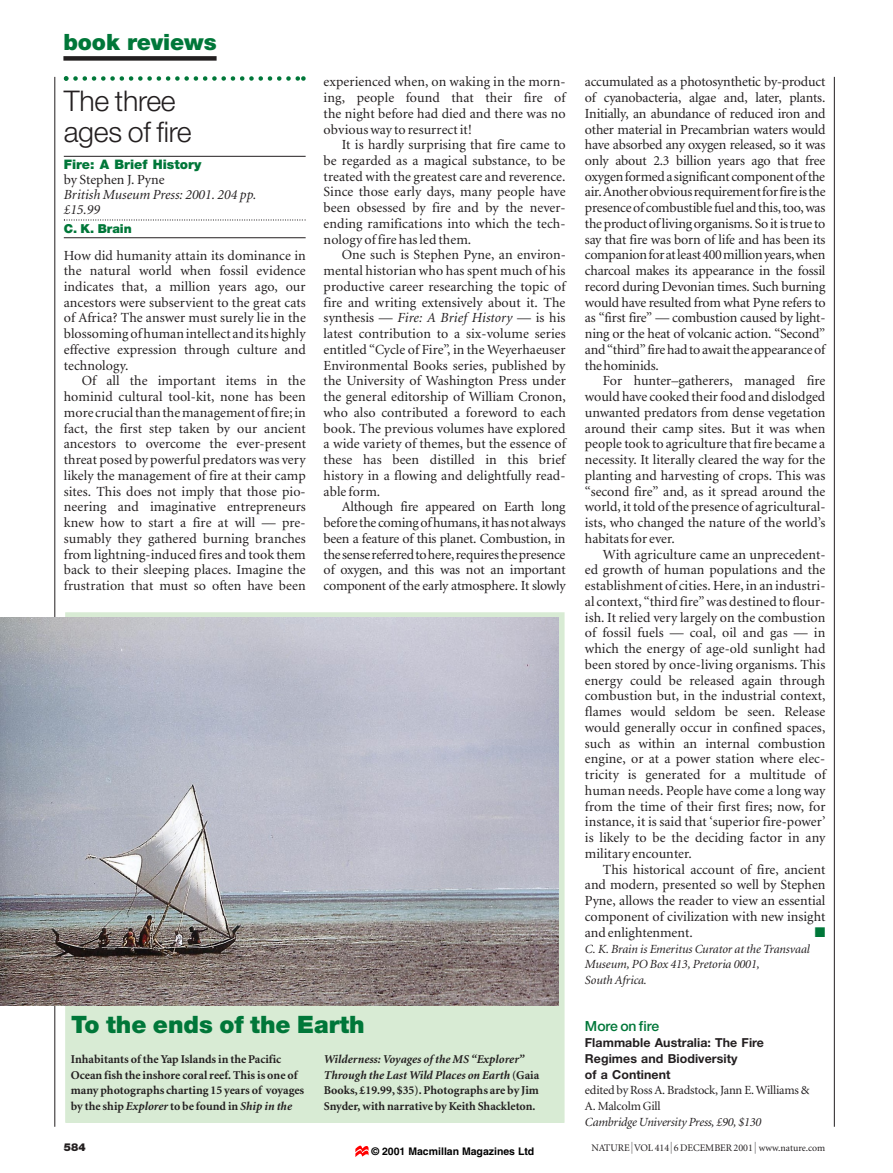
<style>
.page{position:relative;width:893px;height:1173px;background:#fff}
.page>*{position:absolute;margin:0;border:0;box-sizing:border-box;transform-origin:0 0}
.t1{font:300 28.5px/31.5px "Helvetica Neue";letter-spacing:-.01em;color:#231f20}
.t2{font:900 24px "Helvetica Neue";color:#007739}
.t3{font:900 22.5px "Helvetica Neue";letter-spacing:-.005em;color:#007739}
.t4{font:13.95px/15.8px "Minion";letter-spacing:.005em;color:#231f20;text-align:justify}
.t5{font:italic 13.95px/15px "Minion";color:#231f20}
.t6{font:500 13.95px "Helvetica Neue";color:#007739}
.t7{font:13.95px "Zapf Dingbats";color:#007739}
.t8{font:900 13.2px "Helvetica Neue";color:#007739}
.t9{font:italic 12.45px/15.8px "Minion";letter-spacing:-.005em;color:#231f20}
.t10{font:12.45px/15.8px "Minion";letter-spacing:-.015em;color:#231f20}
.t11{font:700 12.3px/15.8px "Helvetica Neue";letter-spacing:.005em;color:#231f20}
.t12{font:900 12.3px "Helvetica Neue";color:#007739}
.t13{font:700 12px/15.8px "Minion";color:#231f20}
.t14{font:900 10.8px "Helvetica Neue";color:#231f20}
.t15{font:700 10.5px "Helvetica";color:#000}
.t16{font:10.2px "Minion";color:#231f20}
.s1{font-style:italic}
.s2{font-family:"Unica SB";font-weight:300;font-size:12px}
.s3{font-size:9.75px}
</style>
<div class="page">
<svg style="left:64px;top:76px;width:241px;height:5px"></svg>
<hr style="left:64px;top:156px;width:241px;height:1px;background:#231f20">
<svg style="left:64px;top:219px;width:241px;height:2px"></svg>
<hr style="left:64px;top:237px;width:241px;height:1px;background:#231f20">
<div style="left:63px;top:56px;width:153px;height:5px;background:#231f20"></div>
<hr style="left:55px;top:77px;width:1px;height:1050px;background:#231f20">
<hr style="left:834px;top:77px;width:1px;height:1050px;background:#231f20">
<div style="left:66px;top:613px;width:498px;height:509px;background:#d8ebd4"></div>
<img style="left:1px;top:617px;width:558px;height:388px">
<svg style="left:355px;top:1146px;width:13px;height:11px"></svg>
<h3 class="t3" style="left:63px;top:33px;width:155px">book reviews</h3>
<h1 class="t1" style="left:64px;top:88px;width:129px">The three ages of fire</h1>
<p class="t8" style="left:64px;top:160px;width:139px">Fire: A Brief History</p>
<p class="t4" style="left:64px;top:173px;width:102px">by Stephen J. Pyne</p>
<p class="t5" style="left:64px;top:188px;width:194px">British Museum Press: 2001. 204 pp. £15.99</p>
<p class="t12" style="left:64px;top:225px;width:70px">C. K. Brain</p>
<p class="t4" style="left:64px;top:248px;width:243px">How did humanity attain its dominance in the natural world when fossil evidence indicates that, a million years ago, our ancestors were subservient to the great cats of Africa? The answer must surely lie in the blossoming of human intellect and its highly effective expression through culture and technology.</p>
<p class="t4" style="left:64px;top:374px;width:244px;text-indent:18px">Of all the important items in the hominid cultural tool-kit, none has been more crucial than the management of fire; in fact, the first step taken by our ancient ancestors to overcome the ever-present threat posed by powerful predators was very likely the management of fire at their camp sites. This does not imply that those pio&shy;neering and imaginative entrepreneurs knew how to start a fire at will — pre&shy;sumably they gathered burning branches from lightning-induced fires and took them back to their sleeping places. Imagine the frustration that must so often have been</p>
<p class="t4" style="left:323px;top:75px;width:243px">experienced when, on waking in the morn&shy;ing, people found that their fire of the night before had died and there was no obvious way to resurrect it!</p>
<p class="t4" style="left:323px;top:138px;width:243px;text-indent:18px">It is hardly surprising that fire came to be regarded as a magical substance, to be treated with the greatest care and reverence.<br>Since those early days, many people have been obsessed by fire and by the never&shy;ending ramifications into which the tech&shy;nology of fire has led them.</p>
<p class="t4" style="left:323px;top:248px;width:244px;text-indent:18px">One such is Stephen Pyne, an environ&shy;mental historian who has spent much of his productive career researching the topic of fire and writing extensively about it. The synthesis — <span class="s1">Fire: A Brief History</span> — is his latest contribution to a six-volume series entitled “Cycle of Fire”, in the Weyerhaeuser Environmental Books series, published by the University of Washington Press under the general editorship of William Cronon, who also contributed a foreword to each book. The previous volumes have explored a wide variety of themes, but the essence of these has been distilled in this brief history in a flowing and delightfully read&shy;able form.</p>
<p class="t4" style="left:323px;top:500px;width:243px;text-indent:18px">Although fire appeared on Earth long before the coming of humans, it has not always been a feature of this planet. Combustion, in the sense referred to here, requires the presence of oxygen, and this was not an important component of the early atmosphere. It slowly</p>
<h2 class="t2" style="left:71px;top:1016px;width:295px">To the ends of the Earth</h2>
<p class="t13" style="left:71px;top:1052px;width:235px">Inhabitants of the Yap Islands in the Pacific Ocean fish the inshore coral reef. This is one of many photographs charting 15 years of voyages by the ship <span class="s1">Explorer</span> to be found in <span class="s1">Ship in the</span></p>
<p class="t13" style="left:324px;top:1052px;width:217px"><span class="s1">Wilderness: Voyages of the MS “Explorer” Through the Last Wild Places on Earth</span> (Gaia Books, £19.99, $35). Photographs are by Jim Snyder, with narrative by Keith Shackleton.</p>
<p class="t4" style="left:585px;top:75px;width:242px">accumulated as a photosynthetic by-product of cyanobacteria, algae and, later, plants.<br>Initially, an abundance of reduced iron and other material in Precambrian waters would have absorbed any oxygen released, so it was only about 2.3 billion years ago that free oxygen formed a significant component of the air. Another obvious requirement for fire is the presence of combustible fuel and this, too, was the product of living organisms. So it is true to say that fire was born of life and has been its companion for at least 400 million years, when charcoal makes its appearance in the fossil record during Devonian times. Such burning would have resulted from what Pyne refers to as “first fire” — combustion caused by light&shy;ning or the heat of volcanic action. “Second” and “third” fire had to await the appearance of the hominids.</p>
<p class="t4" style="left:585px;top:374px;width:242px;text-indent:18px">For hunter–gatherers, managed fire would have cooked their food and dislodged unwanted predators from dense vegetation around their camp sites. But it was when people took to agriculture that fire became a necessity. It literally cleared the way for the planting and harvesting of crops. This was “second fire” and, as it spread around the world, it told of the presence of agricultural&shy;ists, who changed the nature of the world’s habitats for ever.</p>
<p class="t4" style="left:585px;top:548px;width:242px;text-indent:18px">With agriculture came an unprecedent&shy;ed growth of human populations and the establishment of cities. Here, in an industri&shy;al context, “third fire” was destined to flour&shy;ish. It relied very largely on the combustion of fossil fuels — coal, oil and gas — in which the energy of age-old sunlight had been stored by once-living organisms. This energy could be released again through combustion but, in the industrial context, flames would seldom be seen. Release would generally occur in confined spaces, such as within an internal combustion engine, or at a power station where elec&shy;tricity is generated for a multitude of human needs. People have come a long way from the time of their first fires; now, for instance, it is said that ‘superior fire-power’ is likely to be the deciding factor in any military encounter.</p>
<p class="t4" style="left:585px;top:863px;width:242px;text-indent:18px">This historical account of fire, ancient and modern, presented so well by Stephen Pyne, allows the reader to view an essential component of civilization with new insight and enlightenment.</p>
<p class="t7" style="left:814px;top:925px;width:12px">■</p>
<p class="t9" style="left:585px;top:942px;width:226px">C. K. Brain is Emeritus Curator at the Transvaal<br>Museum, PO Box 413, Pretoria 0001,<br>South Africa.</p>
<p class="t6" style="left:585px;top:1021px;width:76px">More on fire</p>
<p class="t11" style="left:585px;top:1036px;width:181px">Flammable Australia: The Fire<br>Regimes and Biodiversity<br>of a Continent</p>
<p class="t10" style="left:585px;top:1083px;width:226px">edited by Ross A. Bradstock, Jann E. Williams &amp;<br>A. Malcolm Gill</p>
<p class="t9" style="left:585px;top:1115px;width:178px">Cambridge University Press, £90, $130</p>
<p class="t14" style="left:64px;top:1143px;width:23px">584</p>
<p class="t16" style="left:591px;top:1143px;width:235px">NATURE<span class="s2">|</span> VOL 414 <span class="s2">|</span> 6 DECEMBER 2001 <span class="s2">|</span> <span class="s3">www.nature.com</span></p>
<p class="t15" style="left:371px;top:1148px;width:164px">© 2001 Macmillan Magazines Ltd</p>
</div>
